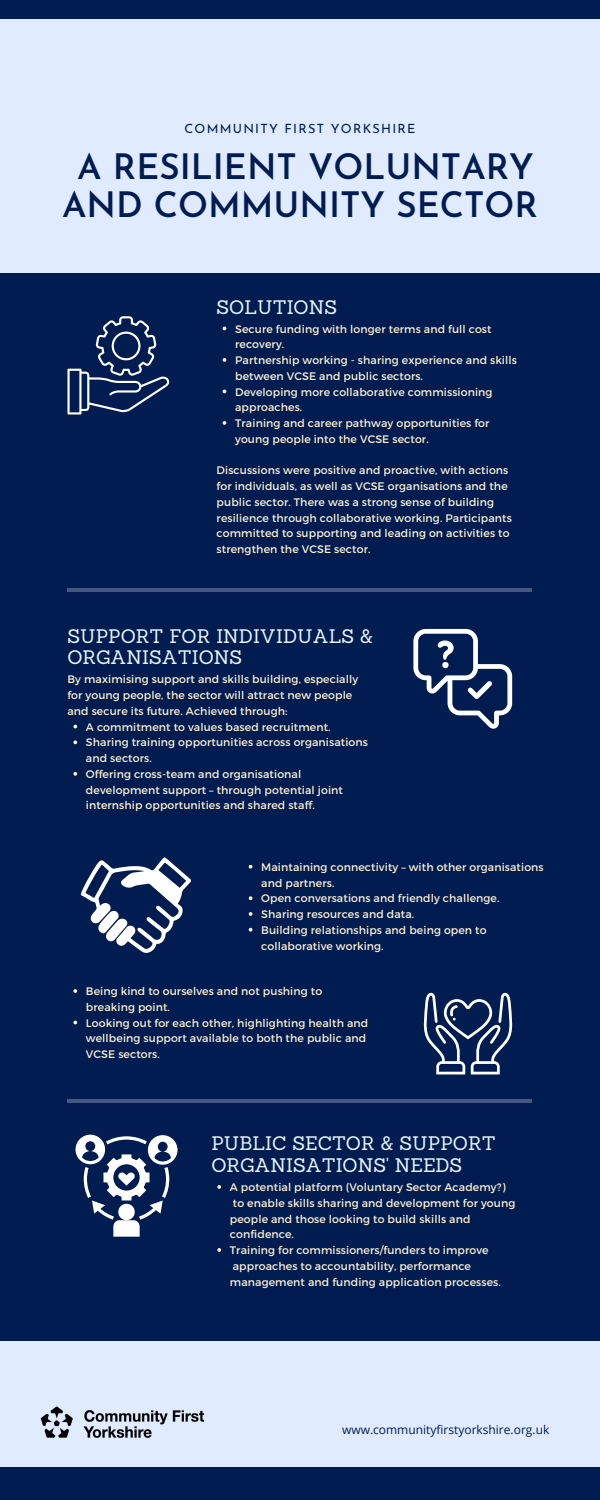
<style>
.page{position:relative;width:600px;height:1500px;background:#011c50}
.page>*{position:absolute;margin:0;border:0;box-sizing:border-box;transform-origin:0 0}
.t1{font:600 35px/38.2px "Josefin Sans";color:#011c50;text-align:center}
.t2{font:19.1px/21.8px "Sanchez";color:#e7f3f5}
.t3{font:12.7px "Josefin Sans";letter-spacing:.1em;color:#011c50}
.t4{font:12px "Open Sans";color:#011c50}
.t5{font:10.9px/15.8px "Montserrat";letter-spacing:.01em;color:#fff1d3}
</style>
<div class="page">
<div style="left:0;top:19px;width:600px;height:254px;background:#e1ebff"></div>
<hr style="left:67px;top:588px;width:465px;height:4px;background:#425883">
<svg style="left:67px;top:316px;width:102px;height:99px"></svg>
<svg style="left:81px;top:857px;width:110px;height:96px"></svg>
<svg style="left:424px;top:993px;width:88px;height:81px"></svg>
<hr style="left:67px;top:1099px;width:465px;height:4px;background:#425883">
<div style="left:0;top:1341px;width:600px;height:126px;background:#e1ebff"></div>
<img style="left:40px;top:1406px;width:165px;height:32px">
<svg style="left:76px;top:1135px;width:102px;height:102px"></svg>
<svg style="left:413px;top:629px;width:99px;height:100px"></svg>
<svg style="left:73px;top:725px;width:4px;height:3px"></svg>
<svg style="left:73px;top:740px;width:4px;height:4px"></svg>
<svg style="left:73px;top:772px;width:4px;height:4px"></svg>
<svg style="left:223px;top:358px;width:3px;height:4px"></svg>
<svg style="left:223px;top:421px;width:3px;height:4px"></svg>
<svg style="left:249px;top:865px;width:3px;height:4px"></svg>
<svg style="left:249px;top:896px;width:3px;height:4px"></svg>
<svg style="left:249px;top:912px;width:3px;height:4px"></svg>
<svg style="left:249px;top:928px;width:3px;height:4px"></svg>
<svg style="left:73px;top:989px;width:4px;height:4px"></svg>
<svg style="left:73px;top:1021px;width:4px;height:3px"></svg>
<svg style="left:217px;top:1185px;width:4px;height:4px"></svg>
<svg style="left:217px;top:1248px;width:4px;height:4px"></svg>
<p class="t3" style="left:184px;top:123px;width:233px">COMMUNITY FIRST YORKSHIRE</p>
<p class="t1" style="left:62px;top:151px;width:477px">A RESILIENT VOLUNTARY<br>AND COMMUNITY SECTOR</p>
<p class="t2" style="left:217px;top:296px;width:122px">SOLUTIONS</p>
<p class="t5" style="left:235px;top:320px;width:258px">Secure funding with longer terms and full cost recovery.</p>
<p class="t5" style="left:235px;top:352px;width:283px">Partnership working - sharing experience and skills between VCSE and public sectors.</p>
<p class="t5" style="left:235px;top:383px;width:259px">Developing more collaborative commissioning approaches.</p>
<p class="t5" style="left:235px;top:415px;width:256px">Training and career pathway opportunities for young people into the VCSE sector.</p>
<p class="t5" style="left:217px;top:462px;width:297px">Discussions were positive and proactive, with actions for individuals, as well as VCSE organisations and the public sector. There was a strong sense of building resilience through collaborative working. Participants committed to supporting and leading on activities to strengthen the VCSE sector.</p>
<p class="t2" style="left:67px;top:625px;width:307px">SUPPORT FOR INDIVIDUALS &amp;<br>ORGANISATIONS</p>
<p class="t5" style="left:67px;top:671px;width:292px">By maximising support and skills building, especially for young people, the sector will attract new people and secure its future. Achieved through:</p>
<p class="t5" style="left:86px;top:718px;width:246px">A commitment to values based recruitment.</p>
<p class="t5" style="left:86px;top:734px;width:284px">Sharing training opportunities across organisations and sectors.</p>
<p class="t5" style="left:86px;top:766px;width:259px">Offering cross-team and organisational development support – through potential joint internship opportunities and shared staff.</p>
<p class="t5" style="left:261px;top:859px;width:284px">Maintaining connectivity – with other organisations and partners.</p>
<p class="t5" style="left:261px;top:890px;width:240px">Open conversations and friendly challenge.</p>
<p class="t5" style="left:261px;top:906px;width:155px">Sharing resources and data.</p>
<p class="t5" style="left:261px;top:922px;width:227px">Building relationships and being open to collaborative working.</p>
<p class="t5" style="left:86px;top:983px;width:238px">Being kind to ourselves and not pushing to breaking point.</p>
<p class="t5" style="left:86px;top:1014px;width:284px">Looking out for each other, highlighting health and wellbeing support available to both the public and<br>VCSE sectors.</p>
<p class="t2" style="left:211px;top:1132px;width:286px">PUBLIC SECTOR &amp; SUPPORT<br>ORGANISATIONS' NEEDS</p>
<p class="t5" style="left:230px;top:1179px;width:287px">A potential platform (Voluntary Sector Academy?) to enable skills sharing and development for young people and those looking to build skills and confidence.</p>
<p class="t5" style="left:230px;top:1242px;width:272px">Training for commissioners/funders to improve approaches to accountability, performance management and funding application processes.</p>
<p class="t4" style="left:342px;top:1421px;width:209px">www.communityfirstyorkshire.org.uk</p>
</div>
